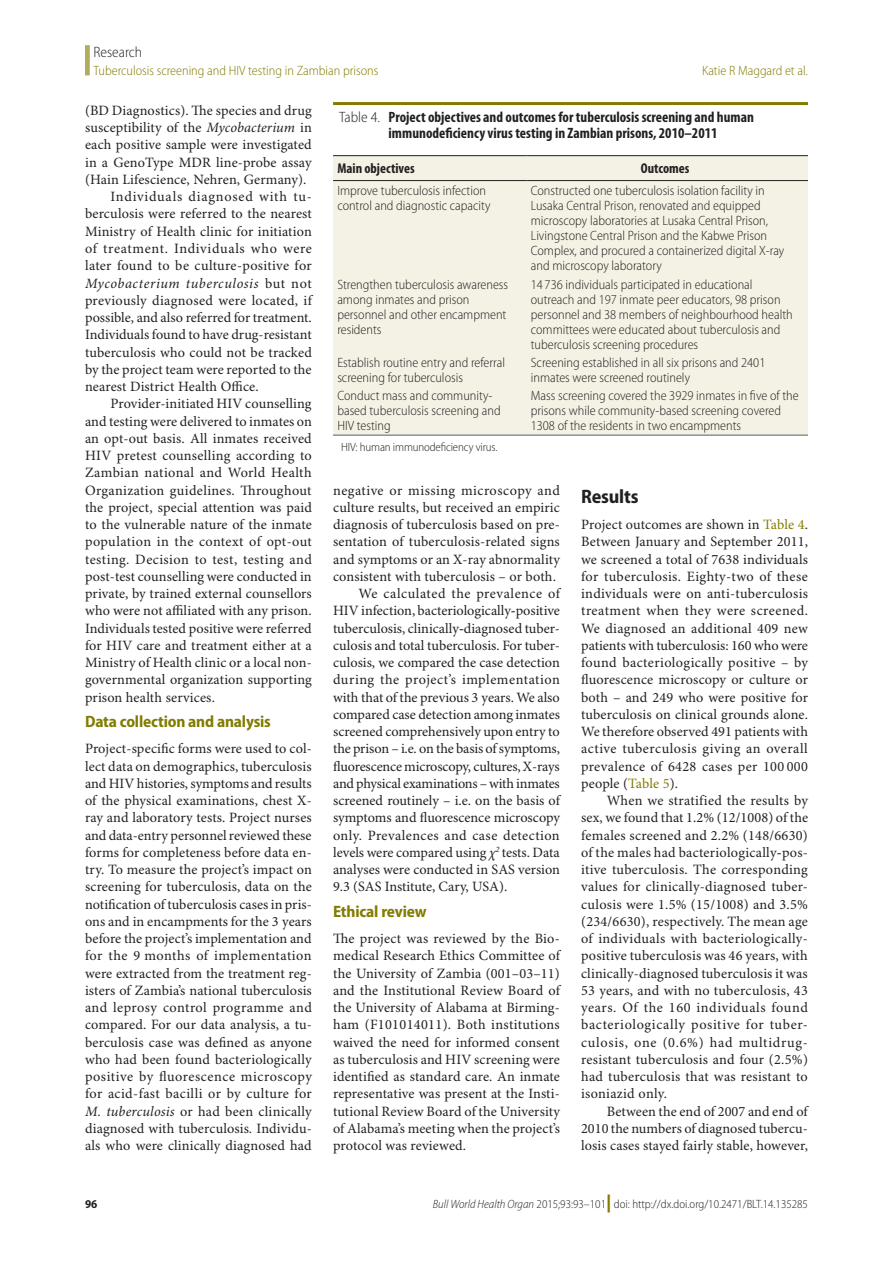
<style>
.page{position:relative;width:893px;height:1263px;background:#fff}
.page>*{position:absolute;margin:0;border:0;box-sizing:border-box;transform-origin:0 0}
.Head_1{font:700 semi-condensed 19.5px "Myriad Pro";letter-spacing:-.01em;color:#231f20}
.Head_2{font:700 semi-condensed 16.5px "Myriad Pro";letter-spacing:-.01em;color:#827c00}
.Tbl_Title{font:700 condensed 15px/16.5px "Myriad Pro";color:#231f20}
.Section_Title{font:300 semi-condensed 15px "Myriad Pro";color:#231f20}
.Para_Ind{font:14.25px/17.2px "Minion Pro";letter-spacing:.01em;color:#231f20;text-align:justify}
.Para_No_Ind{font:14.25px/17.2px "Minion Pro";letter-spacing:.01em;color:#231f20;text-align:justify}
.Tbl_Col_Hd{font:700 condensed 14.25px "Myriad Pro";color:#231f20}
.Tbl_Body{font:300 semi-condensed 13.5px/15px "Myriad Pro";color:#231f20}
.RH_Outside{font:300 semi-condensed 13.5px "Myriad Pro";color:#827c00}
.RH_Inside{font:300 semi-condensed 13.5px "Myriad Pro";color:#827c00}
.Tbl_FN1_no_indent{font:300 semi-condensed 12px "Myriad Pro";color:#231f20}
.t1{font:700 semi-condensed 12px "Myriad Pro";color:#231f20}
.s1{font-style:italic}
.s2{font-weight:300;font-stretch:semi-condensed}
.s3{font-weight:700}
.s4{color:#827c00}
.s5{font-weight:900;font-stretch:normal;font-size:18px;color:#827c00}
</style>
<div class="page">
<div style="left:85px;top:45px;width:5px;height:30px;background:#b2ac5f"></div>
<hr style="left:333px;top:102px;width:475px;height:3px;background:#827c00">
<hr style="left:333px;top:435px;width:475px;height:1px;background:#231f20">
<div style="left:333px;top:156px;width:475px;height:278px;background:#f3f2e4"></div>
<hr style="left:333px;top:180px;width:194px;height:1px;background:#231f20">
<hr style="left:527px;top:180px;width:281px;height:1px;background:#231f20">
<hr style="left:333px;top:155px;width:194px;height:1px;background:#231f20">
<hr style="left:527px;top:155px;width:281px;height:1px;background:#231f20">
<p class="Section_Title" style="left:94px;top:44px;width:50px">Research</p>
<p class="RH_Outside" style="left:94px;top:63px;width:286px">Tuberculosis screening and HIV testing in Zambian prisons</p>
<p class="RH_Inside" style="left:702px;top:63px;width:107px">Katie R Maggard et al.</p>
<p class="Para_Ind" style="left:85px;top:102px;width:228px">(BD Diagnostics). The species and drug susceptibility of the <span class="s1">Mycobacterium</span> in each positive sample were investigated in a GenoType MDR line-probe assay (Hain Lifescience, Nehren, Germany).</p>
<p class="Para_Ind" style="left:85px;top:189px;width:228px;text-indent:26px">Individuals diagnosed with tu&shy;berculosis were referred to the nearest Ministry of Health clinic for initiation of treatment. Individuals who were later found to be culture-positive for <span class="s1">Mycobacterium tuberculosis</span> but not previously diagnosed were located, if possible, and also referred for treatment.<br>Individuals found to have drug-resistant tuberculosis who could not be tracked by the project team were reported to the nearest District Health Office.</p>
<p class="Para_Ind" style="left:85px;top:396px;width:228px;text-indent:26px">Provider-initiated HIV counselling and testing were delivered to inmates on an opt-out basis. All inmates received HIV pretest counselling according to Zambian national and World Health Organization guidelines. Throughout the project, special attention was paid to the vulnerable nature of the inmate population in the context of opt-out testing. Decision to test, testing and post-test counselling were conducted in private, by trained external counsellors who were not affiliated with any prison.<br>Individuals tested positive were referred for HIV care and treatment either at a Ministry of Health clinic or a local non&shy;governmental organization supporting prison health services.</p>
<p class="Head_2" style="left:85px;top:713px;width:187px">Data collection and analysis</p>
<p class="Para_No_Ind" style="left:85px;top:741px;width:228px">Project-specific forms were used to col&shy;lect data on demographics, tuberculosis and HIV histories, symptoms and results of the physical examinations, chest X&shy;ray and laboratory tests. Project nurses and data-entry personnel reviewed these forms for completeness before data en&shy;try. To measure the project’s impact on screening for tuberculosis, data on the notification of tuberculosis cases in pris&shy;ons and in encampments for the 3 years before the project’s implementation and for the 9 months of implementation were extracted from the treatment reg&shy;isters of Zambia’s national tuberculosis and leprosy control programme and compared. For our data analysis, a tu&shy;berculosis case was defined as anyone who had been found bacteriologically positive by fluorescence microscopy for acid-fast bacilli or by culture for <span class="s1">M. tuberculosis</span> or had been clinically diagnosed with tuberculosis<span class="s1">.</span> Individu&shy;als who were clinically diagnosed had</p>
<p class="Tbl_Title" style="left:389px;top:109px;width:367px;text-indent:-50px"><span class="s2">Table 4.</span> Project objectives and outcomes for tuberculosis screening and human immunodeficiency virus testing in Zambian prisons, 2010–2011</p>
<p class="Tbl_Col_Hd" style="left:337px;top:160px;width:79px">Main objectives</p>
<p class="Tbl_Col_Hd" style="left:641px;top:160px;width:50px">Outcomes</p>
<p class="Tbl_Body" style="left:337px;top:183px;width:155px">Improve tuberculosis infection control and diagnostic capacity</p>
<p class="Tbl_Body" style="left:531px;top:183px;width:255px">Constructed one tuberculosis isolation facility in Lusaka Central Prison, renovated and equipped microscopy laboratories at Lusaka Central Prison, Livingstone Central Prison and the Kabwe Prison Complex, and procured a containerized digital X-ray and microscopy laboratory</p>
<p class="Tbl_Body" style="left:337px;top:277px;width:172px">Strengthen tuberculosis awareness among inmates and prison personnel and other encampment residents</p>
<p class="Tbl_Body" style="left:531px;top:277px;width:263px">14 736 individuals participated in educational outreach and 197 inmate peer educators, 98 prison personnel and 38 members of neighbourhood health committees were educated about tuberculosis and tuberculosis screening procedures</p>
<p class="Tbl_Body" style="left:337px;top:355px;width:169px">Establish routine entry and referral screening for tuberculosis</p>
<p class="Tbl_Body" style="left:531px;top:355px;width:236px">Screening established in all six prisons and 2401 inmates were screened routinely</p>
<p class="Tbl_Body" style="left:337px;top:389px;width:165px">Conduct mass and community&shy;based tuberculosis screening and<br>HIV testing</p>
<p class="Tbl_Body" style="left:531px;top:389px;width:269px">Mass screening covered the 3929 inmates in five of the prisons while community-based screening covered<br>1308 of the residents in two encampments</p>
<p class="Tbl_FN1_no_indent" style="left:341px;top:440px;width:158px">HIV: human immunodeficiency virus.</p>
<p class="Para_No_Ind" style="left:333px;top:482px;width:228px">negative or missing microscopy and culture results, but received an empiric diagnosis of tuberculosis based on pre&shy;sentation of tuberculosis-related signs and symptoms or an X-ray abnormality consistent with tuberculosis – or both.</p>
<p class="Para_Ind" style="left:333px;top:585px;width:228px;text-indent:26px">We calculated the prevalence of HIV infection, bacteriologically<span class="s3">-</span>positive tuberculosis, clinically<span class="s3">-</span>diagnosed tuber&shy;culosis and total tuberculosis. For tuber&shy;culosis, we compared the case detection during the project’s implementation with that of the previous 3 years. We also compared case detection among inmates screened comprehensively upon entry to the prison – i.e. on the basis of symptoms, fluorescence microscopy, cultures, X-rays and physical examinations – with inmates screened routinely – i.e. on the basis of symptoms and fluorescence microscopy only. Prevalences and case detection levels were compared using <span class="s1">χ</span><sup>2</sup> tests. Data analyses were conducted in SAS version 9.3 (SAS Institute, Cary, USA).</p>
<p class="Head_2" style="left:333px;top:902px;width:95px">Ethical review</p>
<p class="Para_No_Ind" style="left:333px;top:930px;width:228px">The project was reviewed by the Bio&shy;medical Research Ethics Committee of the University of Zambia (001–03–11) and the Institutional Review Board of the University of Alabama at Birming&shy;ham (F101014011). Both institutions waived the need for informed consent as tuberculosis and HIV screening were identified as standard care. An inmate representative was present at the Insti&shy;tutional Review Board of the University of Alabama’s meeting when the project’s protocol was reviewed.</p>
<p class="Head_1" style="left:581px;top:486px;width:59px">Results</p>
<p class="Para_No_Ind" style="left:581px;top:516px;width:228px">Project outcomes are shown in <span class="s4">Table 4</span>.<br>Between January and September 2011, we screened a total of 7638 individuals for tuberculosis. Eighty-two of these individuals were on anti-tuberculosis treatment when they were screened.<br>We diagnosed an additional 409 new patients with tuberculosis: 160 who were found bacteriologically positive – by fluorescence microscopy or culture or both – and 249 who were positive for tuberculosis on clinical grounds alone.<br>We therefore observed 491 patients with active tuberculosis giving an overall prevalence of 6428 cases per 100 000 people (<span class="s4">Table 5</span>).</p>
<p class="Para_Ind" style="left:581px;top:792px;width:228px;text-indent:26px">When we stratified the results by sex, we found that 1.2% (12/1008) of the females screened and 2.2% (148/6630) of the males had bacteriologically<span class="s3">-</span>pos&shy;itive tuberculosis. The corresponding values for clinically-diagnosed tuber&shy;culosis were 1.5% (15/1008) and 3.5% (234/6630), respectively. The mean age of individuals with bacteriologically&shy;positive tuberculosis was 46 years, with clinically-diagnosed tuberculosis it was 53 years, and with no tuberculosis, 43 years. Of the 160 individuals found bacteriologically positive for tuber&shy;culosis, one (0.6%) had multidrug&shy;resistant tuberculosis and four (2.5%) had tuberculosis that was resistant to isoniazid only.</p>
<p class="Para_Ind" style="left:581px;top:1103px;width:228px;text-indent:26px">Between the end of 2007 and end of 2010 the numbers of diagnosed tubercu&shy;losis cases stayed fairly stable, however,</p>
<p class="t1" style="left:85px;top:1197px;width:14px">96</p>
<p class="Tbl_FN1_no_indent" style="left:433px;top:1198px;width:377px"><span class="s1">Bull World Health Organ</span> 2015;93:93–101<span class="s5">|</span> doi: http://dx.doi.org/10.2471/BLT.14.135285</p>
</div>
